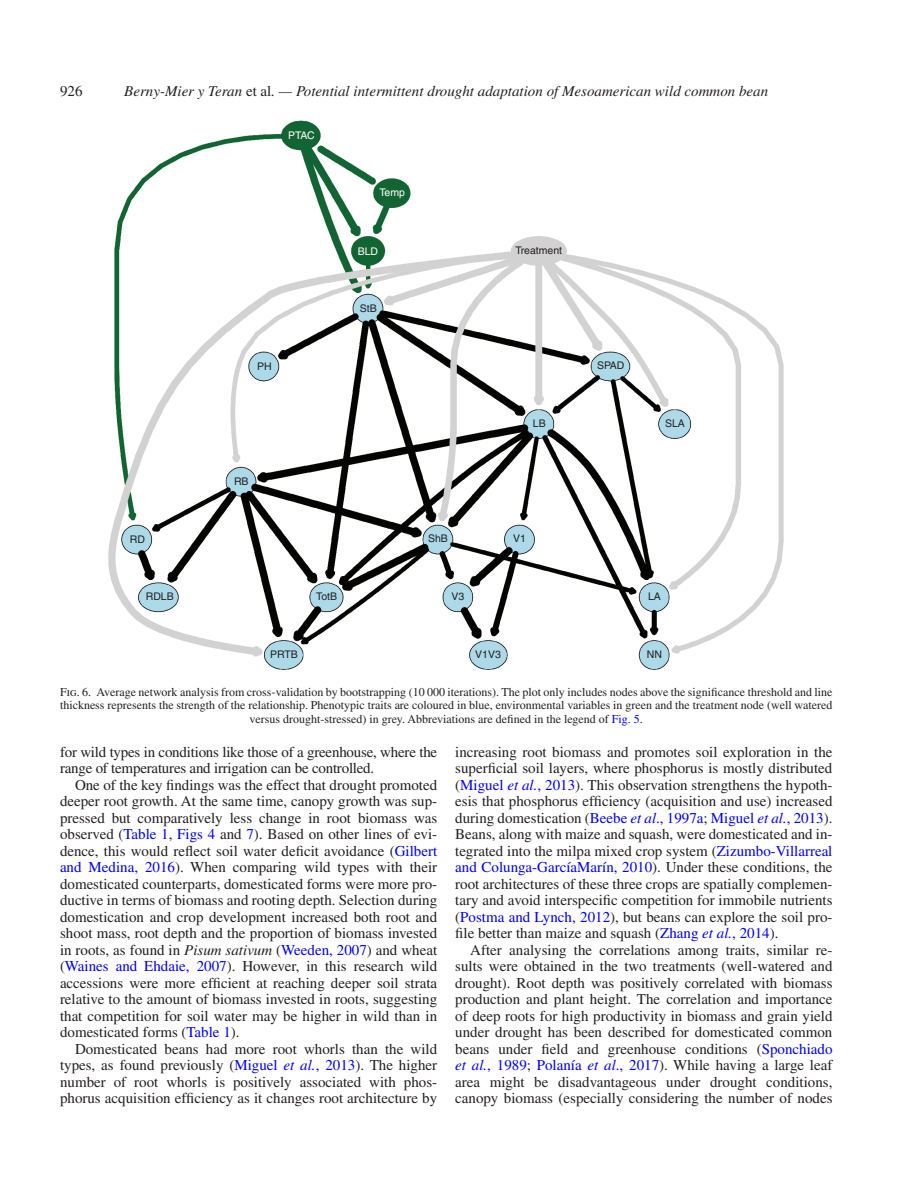
<style>
.page{position:relative;width:918px;height:1186px;background:#fff}
.page>*{position:absolute;margin:0;border:0;box-sizing:border-box;transform-origin:0 0}
.t1{font:15px/16.5px "Times LT Std";color:#231f20;text-align:justify}
.t2{font:italic 15px "Times LT Std";color:#231f20}
.t3{font:12px/13.5px "Times LT Std";color:#231f20;text-align:center}
.t4{font:10.5px "Helvetica";color:#231f20}
.t5{font:10.5px "Helvetica";color:#fff}
.s1{font-style:normal}
.s2{font-family:"Gandhari Unicode"}
.s3{color:#00f}
.s4{font-style:italic}
.s5{font-style:italic;color:#00f}
</style>
<div class="page">
<img style="left:109px;top:120px;width:675px;height:550px">
<p class="t1" style="left:60px;top:83px;width:24px">926</p>
<p class="t2" style="left:124px;top:83px;width:646px">Berny-Mier y Teran <span class="s1">et al</span>. — Potential intermittent drought adaptation of Mesoamerican wild common bean</p>
<p class="t4" style="left:130px;top:533px;width:17px">RD</p>
<p class="t4" style="left:146px;top:590px;width:30px">RDLB</p>
<p class="t5" style="left:288px;top:129px;width:28px">PTAC</p>
<p class="t4" style="left:257px;top:360px;width:16px">PH</p>
<p class="t4" style="left:234px;top:475px;width:16px">RB</p>
<p class="t5" style="left:379px;top:187px;width:27px">Temp</p>
<p class="t5" style="left:358px;top:245px;width:22px">BLD</p>
<p class="t4" style="left:360px;top:302px;width:18px">StB</p>
<p class="t4" style="left:316px;top:590px;width:22px">TotB</p>
<p class="t4" style="left:270px;top:648px;width:29px">PRTB</p>
<p class="t4" style="left:516px;top:244px;width:48px">Treatment</p>
<p class="t4" style="left:533px;top:417px;width:14px">LB</p>
<p class="t4" style="left:428px;top:532px;width:21px">ShB</p>
<p class="t4" style="left:452px;top:590px;width:14px">V3</p>
<p class="t4" style="left:513px;top:533px;width:14px">V1</p>
<p class="t4" style="left:475px;top:648px;width:27px">V1V3</p>
<p class="t4" style="left:597px;top:359px;width:29px">SPAD</p>
<p class="t4" style="left:665px;top:418px;width:21px">SLA</p>
<p class="t4" style="left:648px;top:590px;width:14px">LA</p>
<p class="t4" style="left:647px;top:648px;width:17px">NN</p>
<p class="t3" style="left:60px;top:685px;width:774px">Fig. 6. Average network analysis from cross<span class="s2">‐</span>validation by bootstrapping (10 000 iterations). The plot only includes nodes above the significance threshold and line thickness represents the strength of the relationship. Phenotypic traits are coloured in blue, environmental variables in green and the treatment node (well watered versus drought-stressed) in grey. Abbreviations are defined in the legend of <span class="s3">Fig. 5</span>.</p>
<p class="t1" style="left:60px;top:743px;width:379px">for wild types in conditions like those of a greenhouse, where the range of temperatures and irrigation can be controlled.</p>
<p class="t1" style="left:60px;top:776px;width:379px;text-indent:15px">One of the key findings was the effect that drought promoted deeper root growth. At the same time, canopy growth was sup&shy;pressed but comparatively less change in root biomass was observed (<span class="s3">Table 1</span>, <span class="s3">Figs 4</span> and <span class="s3">7</span>). Based on other lines of evi&shy;dence, this would reflect soil water deficit avoidance (<span class="s3">Gilbert and Medina, 2016</span>). When comparing wild types with their domesticated counterparts, domesticated forms were more pro&shy;ductive in terms of biomass and rooting depth. Selection during domestication and crop development increased both root and shoot mass, root depth and the proportion of biomass invested in roots, as found in <span class="s4">Pisum sativum</span> (<span class="s3">Weeden, 2007</span>) and wheat (<span class="s3">Waines and Ehdaie, 2007</span>). However, in this research wild accessions were more efficient at reaching deeper soil strata relative to the amount of biomass invested in roots, suggesting that competition for soil water may be higher in wild than in domesticated forms (<span class="s3">Table 1</span>).</p>
<p class="t1" style="left:60px;top:1040px;width:379px;text-indent:15px">Domesticated beans had more root whorls than the wild types, as found previously (<span class="s3">Miguel</span> <span class="s5">et al.</span><span class="s3">, 2013</span>). The higher number of root whorls is positively associated with phos&shy;phorus acquisition efficiency as it changes root architecture by</p>
<p class="t1" style="left:455px;top:743px;width:379px">increasing root biomass and promotes soil exploration in the superficial soil layers, where phosphorus is mostly distributed (<span class="s3">Miguel</span> <span class="s5">et al.</span><span class="s3">, 2013</span>). This observation strengthens the hypoth&shy;esis that phosphorus efficiency (acquisition and use) increased during domestication (<span class="s3">Beebe</span> <span class="s5">et al</span><span class="s3">., 1997a</span>; <span class="s3">Miguel</span> <span class="s5">et al.</span><span class="s3">, 2013</span>).<br>Beans, along with maize and squash, were domesticated and in&shy;tegrated into the milpa mixed crop system (<span class="s3">Zizumbo-Villarreal and Colunga-GarcíaMarín, 2010</span>). Under these conditions, the root architectures of these three crops are spatially complemen&shy;tary and avoid interspecific competition for immobile nutrients (<span class="s3">Postma and Lynch, 2012</span>), but beans can explore the soil pro&shy;file better than maize and squash (<span class="s3">Zhang</span> <span class="s5">et al.</span><span class="s3">, 2014</span>).</p>
<p class="t1" style="left:455px;top:941px;width:379px;text-indent:15px">After analysing the correlations among traits, similar re&shy;sults were obtained in the two treatments (well-watered and drought). Root depth was positively correlated with biomass production and plant height. The correlation and importance of deep roots for high productivity in biomass and grain yield under drought has been described for domesticated common beans under field and greenhouse conditions (<span class="s3">Sponchiado </span><span class="s5">et al.</span><span class="s3">, 1989</span>; <span class="s3">Polanía</span> <span class="s5">et al</span><span class="s3">., 2017</span>). While having a large leaf area might be disadvantageous under drought conditions, canopy biomass (especially considering the number of nodes</p>
</div>
